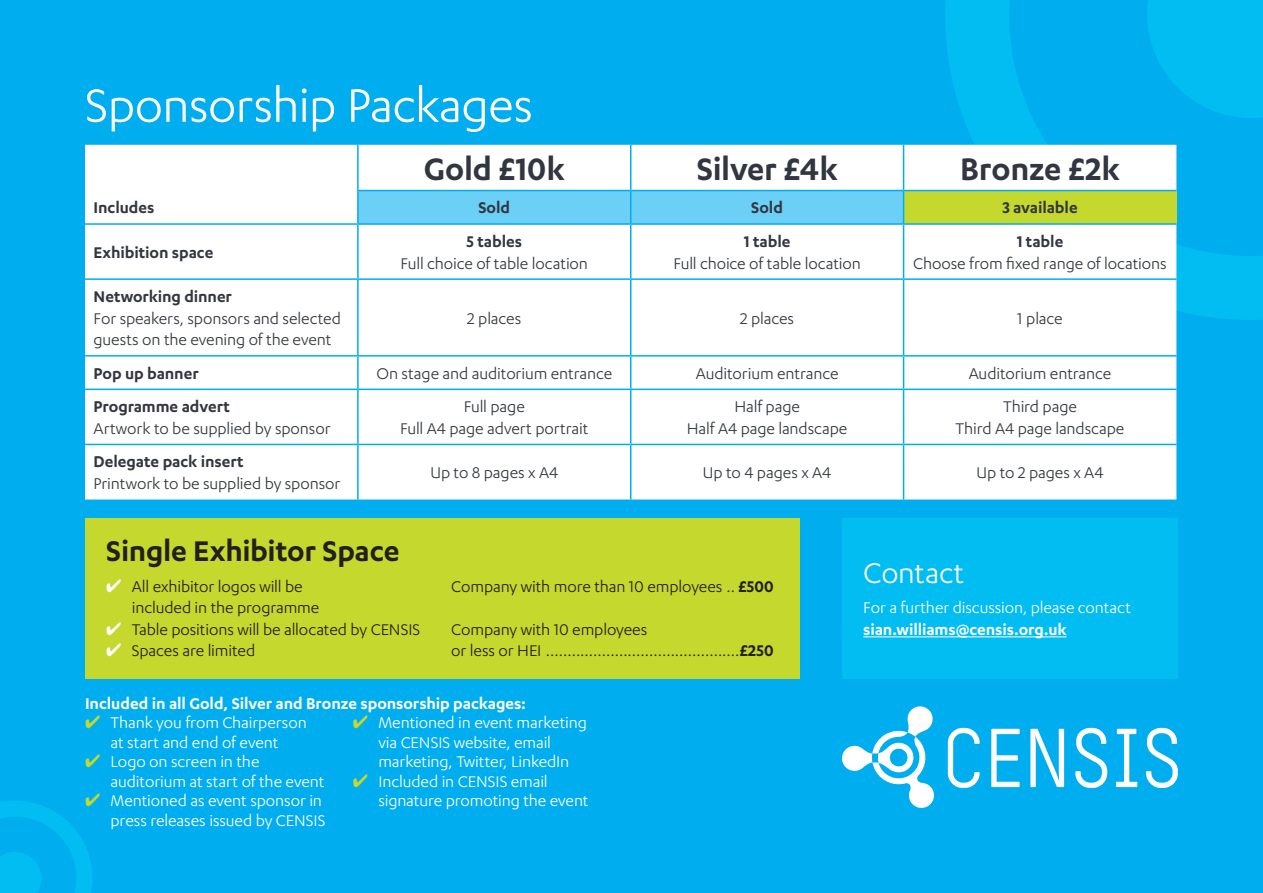
<style>
.page{position:relative;width:1263px;height:893px;background:#00aeef}
.page>*{position:absolute;margin:0;border:0;box-sizing:border-box;transform-origin:0 0}
.t1{font:54px "Karbon";letter-spacing:-.015em;color:#fff}
.t2{font:600 36px "Karbon";letter-spacing:-.005em;color:#323640}
.t3{font:600 33px "Karbon";letter-spacing:-.005em;color:#231f20}
.t4{font:33px "Karbon";letter-spacing:-.01em;color:#fff}
.t5{font:18px/21.6px "Karbon";letter-spacing:-.005em;color:#323640;text-align:center}
.t6{font:18px/19.5px "Karbon";letter-spacing:-.005em;color:#fff;text-align:center}
.t7{font:18px/21.6px "Karbon";letter-spacing:-.005em;color:#231f20}
.t8{font:600 18px "Karbon";letter-spacing:-.005em;color:#323640}
.t9{font:600 18px "Karbon";letter-spacing:-.005em;color:#fff}
.s1{color:#fff}
.s2{font-weight:600}
.s3{color:#c4d82d}
</style>
<div class="page">
<svg style="left:945px;top:0;width:318px;height:320px"></svg>
<div style="left:85px;top:145px;width:1091px;height:355px;background:#fff"></div>
<div style="left:359px;top:191px;width:544px;height:32px;background:#6bcff6"></div>
<div style="left:903px;top:191px;width:273px;height:33px;background:#c4d82d"></div>
<hr style="left:357px;top:145px;width:2px;height:45px;background:#00aeef">
<hr style="left:630px;top:145px;width:1px;height:45px;background:#00aeef">
<hr style="left:903px;top:145px;width:1px;height:45px;background:#00aeef">
<hr style="left:357px;top:190px;width:274px;height:1px;background:#00aeef">
<hr style="left:357px;top:191px;width:2px;height:32px;background:#00aeef">
<hr style="left:631px;top:190px;width:272px;height:1px;background:#00aeef">
<hr style="left:630px;top:191px;width:1px;height:32px;background:#00aeef">
<hr style="left:903px;top:190px;width:273px;height:1px;background:#00aeef">
<hr style="left:903px;top:191px;width:1px;height:32px;background:#00aeef">
<hr style="left:85px;top:223px;width:273px;height:2px;background:#00aeef">
<hr style="left:358px;top:223px;width:273px;height:2px;background:#00aeef">
<hr style="left:357px;top:225px;width:2px;height:53px;background:#00aeef">
<hr style="left:631px;top:223px;width:272px;height:2px;background:#00aeef">
<hr style="left:630px;top:225px;width:1px;height:53px;background:#00aeef">
<hr style="left:903px;top:223px;width:273px;height:2px;background:#00aeef">
<hr style="left:903px;top:225px;width:1px;height:53px;background:#00aeef">
<hr style="left:85px;top:278px;width:273px;height:2px;background:#00aeef">
<hr style="left:358px;top:278px;width:273px;height:2px;background:#00aeef">
<hr style="left:357px;top:280px;width:2px;height:75px;background:#00aeef">
<hr style="left:631px;top:278px;width:272px;height:2px;background:#00aeef">
<hr style="left:630px;top:280px;width:1px;height:75px;background:#00aeef">
<hr style="left:903px;top:278px;width:273px;height:2px;background:#00aeef">
<hr style="left:903px;top:280px;width:1px;height:75px;background:#00aeef">
<hr style="left:85px;top:355px;width:273px;height:2px;background:#00aeef">
<hr style="left:358px;top:355px;width:273px;height:2px;background:#00aeef">
<hr style="left:357px;top:357px;width:2px;height:32px;background:#00aeef">
<hr style="left:631px;top:355px;width:272px;height:2px;background:#00aeef">
<hr style="left:630px;top:357px;width:1px;height:32px;background:#00aeef">
<hr style="left:903px;top:355px;width:273px;height:2px;background:#00aeef">
<hr style="left:903px;top:357px;width:1px;height:32px;background:#00aeef">
<hr style="left:85px;top:389px;width:273px;height:1px;background:#00aeef">
<hr style="left:358px;top:389px;width:273px;height:1px;background:#00aeef">
<hr style="left:357px;top:390px;width:2px;height:54px;background:#00aeef">
<hr style="left:631px;top:389px;width:272px;height:1px;background:#00aeef">
<hr style="left:630px;top:390px;width:1px;height:54px;background:#00aeef">
<hr style="left:903px;top:389px;width:273px;height:1px;background:#00aeef">
<hr style="left:903px;top:390px;width:1px;height:54px;background:#00aeef">
<hr style="left:85px;top:444px;width:273px;height:1px;background:#00aeef">
<hr style="left:358px;top:444px;width:273px;height:1px;background:#00aeef">
<hr style="left:357px;top:445px;width:2px;height:55px;background:#00aeef">
<hr style="left:631px;top:444px;width:272px;height:1px;background:#00aeef">
<hr style="left:630px;top:445px;width:1px;height:55px;background:#00aeef">
<hr style="left:903px;top:444px;width:273px;height:1px;background:#00aeef">
<hr style="left:903px;top:445px;width:1px;height:55px;background:#00aeef">
<div style="left:842px;top:518px;width:336px;height:160px;background:#01bdf2"></div>
<hr style="left:863px;top:636px;width:204px;height:1px;background:#fff">
<svg style="left:0;top:801px;width:92px;height:92px"></svg>
<svg style="left:842px;top:706px;width:92px;height:102px"></svg>
<svg style="left:948px;top:728px;width:32px;height:60px"></svg>
<svg style="left:991px;top:729px;width:29px;height:58px"></svg>
<svg style="left:1030px;top:729px;width:34px;height:58px"></svg>
<svg style="left:1075px;top:728px;width:32px;height:60px"></svg>
<svg style="left:1116px;top:729px;width:21px;height:58px"></svg>
<svg style="left:1146px;top:728px;width:32px;height:60px"></svg>
<div style="left:85px;top:518px;width:714px;height:160px;background:#c4d82d"></div>
<h1 class="t1" style="left:85px;top:76px;width:450px">Sponsorship Packages</h1>
<p class="t8" style="left:94px;top:198px;width:62px">Includes</p>
<p class="t8" style="left:94px;top:242px;width:121px">Exhibition space</p>
<h2 class="t2" style="left:424px;top:149px;width:142px">Gold £10k</h2>
<h2 class="t2" style="left:697px;top:149px;width:142px">Silver £4k</h2>
<h2 class="t2" style="left:960px;top:149px;width:161px">Bronze £2k</h2>
<p class="t8" style="left:478px;top:198px;width:33px">Sold</p>
<p class="t8" style="left:751px;top:198px;width:33px">Sold</p>
<p class="t8" style="left:1002px;top:198px;width:77px">3 available</p>
<p class="t8" style="left:466px;top:231px;width:57px">5 tables</p>
<p class="t5" style="left:401px;top:252px;width:189px">Full choice of table location</p>
<p class="t8" style="left:744px;top:231px;width:48px">1 table</p>
<p class="t5" style="left:673px;top:252px;width:189px">Full choice of table location</p>
<p class="t8" style="left:1017px;top:231px;width:48px">1 table</p>
<p class="t5" style="left:913px;top:252px;width:255px">Choose from fixed range of locations</p>
<p class="t8" style="left:94px;top:286px;width:140px">Networking dinner</p>
<p class="t5" style="left:94px;top:307px;width:249px;text-align:left">For speakers, sponsors and selected guests on the evening of the event</p>
<p class="t5" style="left:467px;top:307px;width:56px">2 places</p>
<p class="t5" style="left:740px;top:307px;width:56px">2 places</p>
<p class="t5" style="left:1017px;top:307px;width:47px">1 place</p>
<p class="t8" style="left:94px;top:363px;width:107px">Pop up banner</p>
<p class="t5" style="left:376px;top:362px;width:237px">On stage and auditorium entrance</p>
<p class="t5" style="left:696px;top:362px;width:144px">Auditorium entrance</p>
<p class="t5" style="left:969px;top:362px;width:144px">Auditorium entrance</p>
<p class="t8" style="left:94px;top:397px;width:138px">Programme advert</p>
<p class="t5" style="left:94px;top:417px;width:239px">Artwork to be supplied by sponsor</p>
<p class="t5" style="left:400px;top:395px;width:190px">Full page<br>Full A4 page advert portrait</p>
<p class="t5" style="left:687px;top:395px;width:162px">Half page<br>Half A4 page landscape</p>
<p class="t5" style="left:955px;top:395px;width:170px">Third page<br>Third A4 page landscape</p>
<p class="t8" style="left:94px;top:452px;width:152px">Delegate pack insert</p>
<p class="t5" style="left:94px;top:472px;width:248px">Printwork to be supplied by sponsor</p>
<p class="t5" style="left:430px;top:461px;width:129px">Up to 8 pages x A4</p>
<p class="t5" style="left:703px;top:461px;width:130px">Up to 4 pages x A4</p>
<p class="t5" style="left:976px;top:461px;width:128px">Up to 2 pages x A4</p>
<h3 class="t3" style="left:106px;top:533px;width:295px">Single Exhibitor Space</h3>
<p class="t7" style="left:132px;top:575px;width:189px;text-indent:-26px"><span class="s1">✔</span> All exhibitor logos will be included in the programme</p>
<p class="t7" style="left:106px;top:618px;width:315px"><span class="s1">✔</span> Table positions will be allocated by CENSIS</p>
<p class="t7" style="left:106px;top:640px;width:150px"><span class="s1">✔</span> Spaces are limited</p>
<p class="t7" style="left:451px;top:575px;width:324px">Company with more than 10 employees .. <span class="s2">£500</span></p>
<p class="t7" style="left:451px;top:618px;width:324px">Company with 10 employees<br>or less or HEI .............................................<span class="s2">£250</span></p>
<h3 class="t4" style="left:863px;top:555px;width:102px">Contact</h3>
<p class="t6" style="left:863px;top:598px;width:269px">For a further discussion, please contact</p>
<p class="t9" style="left:863px;top:619px;width:205px">sian.williams@censis.org.uk</p>
<p class="t9" style="left:85px;top:693px;width:442px">Included in all Gold, Silver and Bronze sponsorship packages:</p>
<p class="t6" style="left:85px;top:712px;width:223px"><span class="s3">✔</span> Thank you from Chairperson at start and end of event</p>
<p class="t6" style="left:111px;top:751px;width:215px;text-align:left;text-indent:-26px"><span class="s3">✔</span> Logo on screen in the auditorium at start of the event</p>
<p class="t6" style="left:85px;top:790px;width:242px;text-align:right"><span class="s3">✔</span> Mentioned as event sponsor in press releases issued by CENSIS</p>
<p class="t6" style="left:353px;top:712px;width:236px"><span class="s3">✔</span> Mentioned in event marketing via CENSIS website, email marketing, Twitter, LinkedIn</p>
<p class="t6" style="left:378px;top:771px;width:212px;text-align:left;text-indent:-26px"><span class="s3">✔</span> Included in CENSIS email signature promoting the event</p>
</div>
